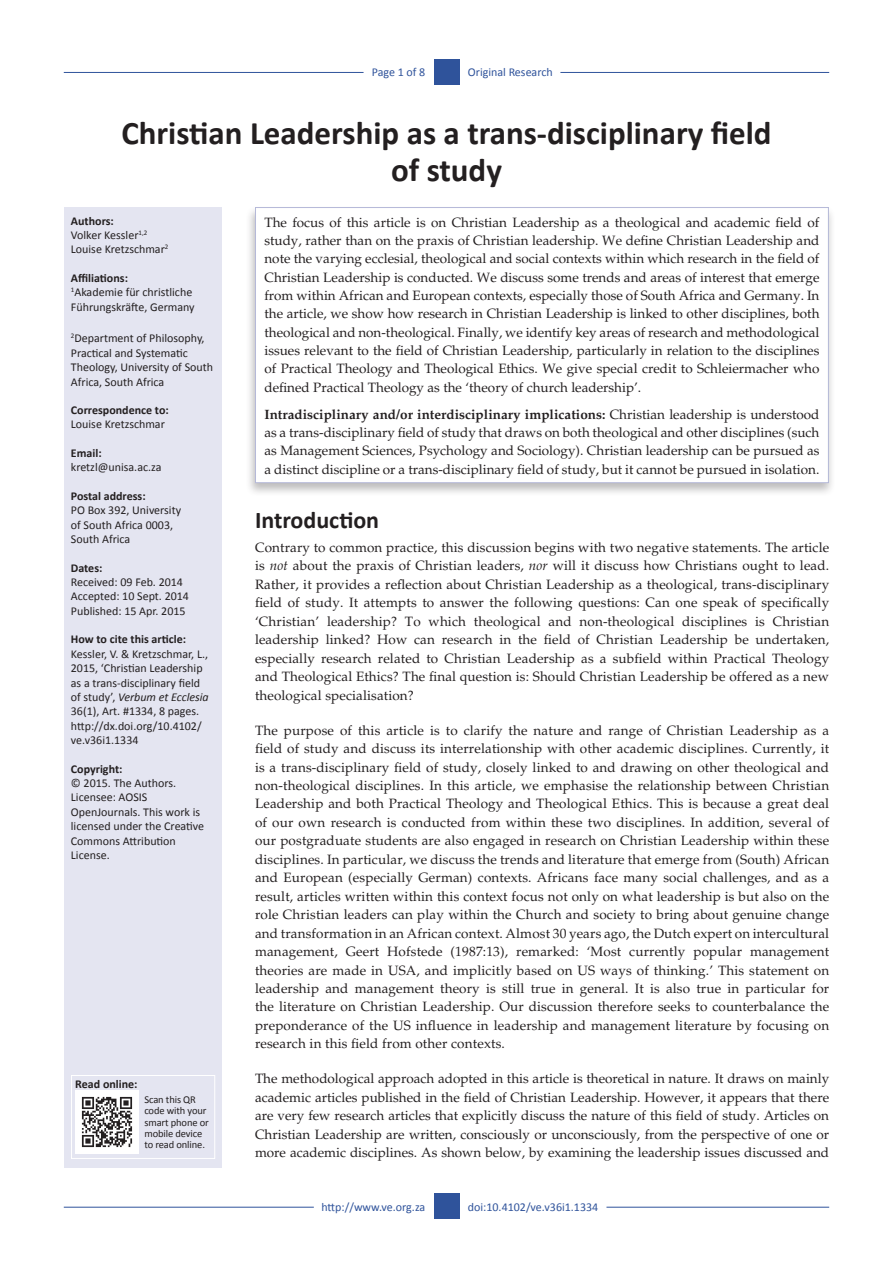
<style>
.page{position:relative;width:893px;height:1263px;background:#fff}
.page>*{position:absolute;margin:0;border:0;box-sizing:border-box;transform-origin:0 0}
.Article_Title{font:700 33px/37.5px "Calibri";color:#231f20;text-align:center}
._1{font:700 24px "Calibri";color:#231f20}
.Text{font:13.5px/18.5px "Palatino";letter-spacing:.005em;color:#231f20;text-align:justify}
.Abstract_Text{font:13.5px/18.3px "Palatino";color:#231f20;text-align:justify}
.Text1{font:13.5px/18.5px "Palatino";letter-spacing:.01em;color:#231f20;text-align:justify}
.Sidebar_text{font:12px/14.4px "Calibri";color:#231f20}
.Sidebar_head{font:700 12px "Calibri";color:#231f20}
.Sidebar_text1{font:12px/14.4px "Calibri";color:#231f20}
.RRH_Bottom{font:12px "Calibri";color:#2f539b}
.LRH_Bottom{font:12px "Calibri";letter-spacing:-.01em;color:#2f539b}
.RRH{font:12px "Calibri";color:#2f539b}
.LRH{font:12px "Calibri";letter-spacing:-.005em;color:#2f539b}
.Sidebar_text-2{font:10.5px/11.2px "Calibri";letter-spacing:-.01em;color:#231f20}
.s1{font-weight:700}
.s2{font-style:italic}
</style>
<div class="page">
<hr style="left:64px;top:1207px;width:250px;height:1px;background:#2f539b">
<hr style="left:606px;top:1207px;width:223px;height:1px;background:#2f539b">
<div style="left:434px;top:1193px;width:25px;height:26px;background:#2f539b"></div>
<hr style="left:64px;top:72px;width:300px;height:1px;background:#2f539b">
<hr style="left:560px;top:72px;width:269px;height:1px;background:#2f539b">
<div style="left:434px;top:59px;width:25px;height:26px;background:#2f539b"></div>
<div style="left:65px;top:207px;width:157px;height:960px;background:#e4e5f1"></div>
<div style="left:246px;top:205px;width:590px;height:292px;background:#231f20;opacity:.3"></div>
<div style="left:255px;top:208px;width:573px;height:275px;background:#fff"></div>
<div style="left:255px;top:207px;width:574px;height:276px;border:1px solid #b5b9d8"></div>
<div style="left:71px;top:1075px;width:144px;height:84px;border:1px solid #fff"></div>
<img style="left:75px;top:1091px;width:63px;height:63px">
<p class="LRH" style="left:372px;top:65px;width:55px">Page 1 of 8</p>
<p class="RRH" style="left:468px;top:65px;width:86px">Original Research</p>
<p class="Article_Title" style="left:121px;top:113px;width:652px">Christian Leadership as a trans-disciplinary field of study</p>
<p class="Abstract_Text" style="left:264px;top:213px;width:557px">The focus of this article is on Christian Leadership as a theological and academic field of study, rather than on the praxis of Christian leadership. We define Christian Leadership and note the varying ecclesial, theological and social contexts within which research in the field of Christian Leadership is conducted. We discuss some trends and areas of interest that emerge from within African and European contexts, especially those of South Africa and Germany. In the article, we show how research in Christian Leadership is linked to other disciplines, both theological and non-theological. Finally, we identify key areas of research and methodological issues relevant to the field of Christian Leadership, particularly in relation to the disciplines of Practical Theology and Theological Ethics. We give special credit to Schleiermacher who defined Practical Theology as the ‘theory of church leadership’.</p>
<p class="Abstract_Text" style="left:264px;top:405px;width:557px"><span class="s1">Intradisciplinary and/or interdisciplinary implications:</span> Christian leadership is understood as a trans-disciplinary field of study that draws on both theological and other disciplines (such as Management Sciences, Psychology and Sociology). Christian leadership can be pursued as a distinct discipline or a trans-disciplinary field of study, but it cannot be pursued in isolation.</p>
<p class="Sidebar_head" style="left:71px;top:213px;width:44px">Authors:</p>
<p class="Sidebar_text" style="left:71px;top:227px;width:78px">Volker Kessler<sup>1,2</sup></p>
<p class="Sidebar_text" style="left:71px;top:242px;width:99px">Louise Kretzschmar<sup>2</sup></p>
<p class="Sidebar_head" style="left:71px;top:270px;width:59px">Affiliations:</p>
<p class="Sidebar_text" style="left:71px;top:285px;width:125px"><sup>1</sup>Akademie für christliche<br>Führungskräfte, Germany</p>
<p class="Sidebar_text1" style="left:71px;top:331px;width:144px"><sup>2</sup>Department of Philosophy,<br>Practical and Systematic<br>Theology, University of South<br>Africa, South Africa</p>
<p class="Sidebar_head" style="left:71px;top:403px;width:99px">Correspondence to:</p>
<p class="Sidebar_text" style="left:71px;top:417px;width:96px">Louise Kretzschmar</p>
<p class="Sidebar_head" style="left:71px;top:446px;width:32px">Email:</p>
<p class="Sidebar_text" style="left:71px;top:460px;width:92px">kretzl@unisa.ac.za</p>
<p class="Sidebar_head" style="left:71px;top:488px;width:76px">Postal address:</p>
<p class="Sidebar_text" style="left:71px;top:502px;width:112px">PO Box 392, University of South Africa 0003,<br>South Africa</p>
<p class="Sidebar_head" style="left:71px;top:560px;width:33px">Dates:</p>
<p class="Sidebar_text" style="left:71px;top:574px;width:114px">Received: 09 Feb. 2014</p>
<p class="Sidebar_text" style="left:71px;top:589px;width:120px">Accepted: 10 Sept. 2014</p>
<p class="Sidebar_text" style="left:71px;top:603px;width:116px">Published: 15 Apr. 2015</p>
<p class="Sidebar_head" style="left:71px;top:632px;width:117px">How to cite this article:</p>
<p class="Sidebar_text" style="left:71px;top:646px;width:139px">Kessler, V. &amp; Kretzschmar, L.,<br>2015, ‘Christian Leadership as a trans-disciplinary field of study’, <span class="s2">Verbum et Ecclesia<br></span>36(1), Art. #1334, 8 pages. http://dx.doi.org/10.4102/ ve.v36i1.1334</p>
<p class="Sidebar_head" style="left:71px;top:761px;width:53px">Copyright:</p>
<p class="Sidebar_text" style="left:71px;top:775px;width:135px">© 2015. The Authors.<br>Licensee: AOSIS<br>OpenJournals. This work is licensed under the Creative<br>Commons Attribution<br>License.</p>
<p class="_1" style="left:255px;top:505px;width:126px">Introduction</p>
<p class="Text1" style="left:255px;top:538px;width:576px">Contrary to common practice, this discussion begins with two negative statements. The article is <span class="s2">not</span> about the praxis of Christian leaders, <span class="s2">nor</span> will it discuss how Christians ought to lead.<br>Rather, it provides a reflection about Christian Leadership as a theological, trans-disciplinary field of study. It attempts to answer the following questions: Can one speak of specifically ‘Christian’ leadership? To which theological and non-theological disciplines is Christian leadership linked? How can research in the field of Christian Leadership be undertaken, especially research related to Christian Leadership as a subfield within Practical Theology and Theological Ethics? The final question is: Should Christian Leadership be offered as a new theological specialisation?</p>
<p class="Text" style="left:255px;top:721px;width:576px">The purpose of this article is to clarify the nature and range of Christian Leadership as a field of study and discuss its interrelationship with other academic disciplines. Currently, it is a trans-disciplinary field of study, closely linked to and drawing on other theological and non-theological disciplines. In this article, we emphasise the relationship between Christian Leadership and both Practical Theology and Theological Ethics. This is because a great deal of our own research is conducted from within these two disciplines. In addition, several of our postgraduate students are also engaged in research on Christian Leadership within these disciplines. In particular, we discuss the trends and literature that emerge from (South) African and European (especially German) contexts. Africans face many social challenges, and as a result, articles written within this context focus not only on what leadership is but also on the role Christian leaders can play within the Church and society to bring about genuine change and transformation in an African context. Almost 30 years ago, the Dutch expert on intercultural management, Geert Hofstede (1987:13), remarked: ‘Most currently popular management theories are made in USA, and implicitly based on US ways of thinking.’ This statement on leadership and management theory is still true in general. It is also true in particular for the literature on Christian Leadership. Our discussion therefore seeks to counterbalance the preponderance of the US influence in leadership and management literature by focusing on research in this field from other contexts.</p>
<p class="Text" style="left:255px;top:1070px;width:576px">The methodological approach adopted in this article is theoretical in nature. It draws on mainly academic articles published in the field of Christian Leadership. However, it appears that there are very few research articles that explicitly discuss the nature of this field of study. Articles on Christian Leadership are written, consciously or unconsciously, from the perspective of one or more academic disciplines. As shown below, by examining the leadership issues discussed and</p>
<p class="Sidebar_head" style="left:75px;top:1077px;width:64px">Read online:</p>
<p class="Sidebar_text-2" style="left:144px;top:1093px;width:66px">Scan this QR code with your smart phone or mobile device to read online.</p>
<p class="LRH_Bottom" style="left:321px;top:1200px;width:105px">http://www.ve.org.za</p>
<p class="RRH_Bottom" style="left:468px;top:1200px;width:132px">doi:10.4102/ve.v36i1.1334</p>
</div>
